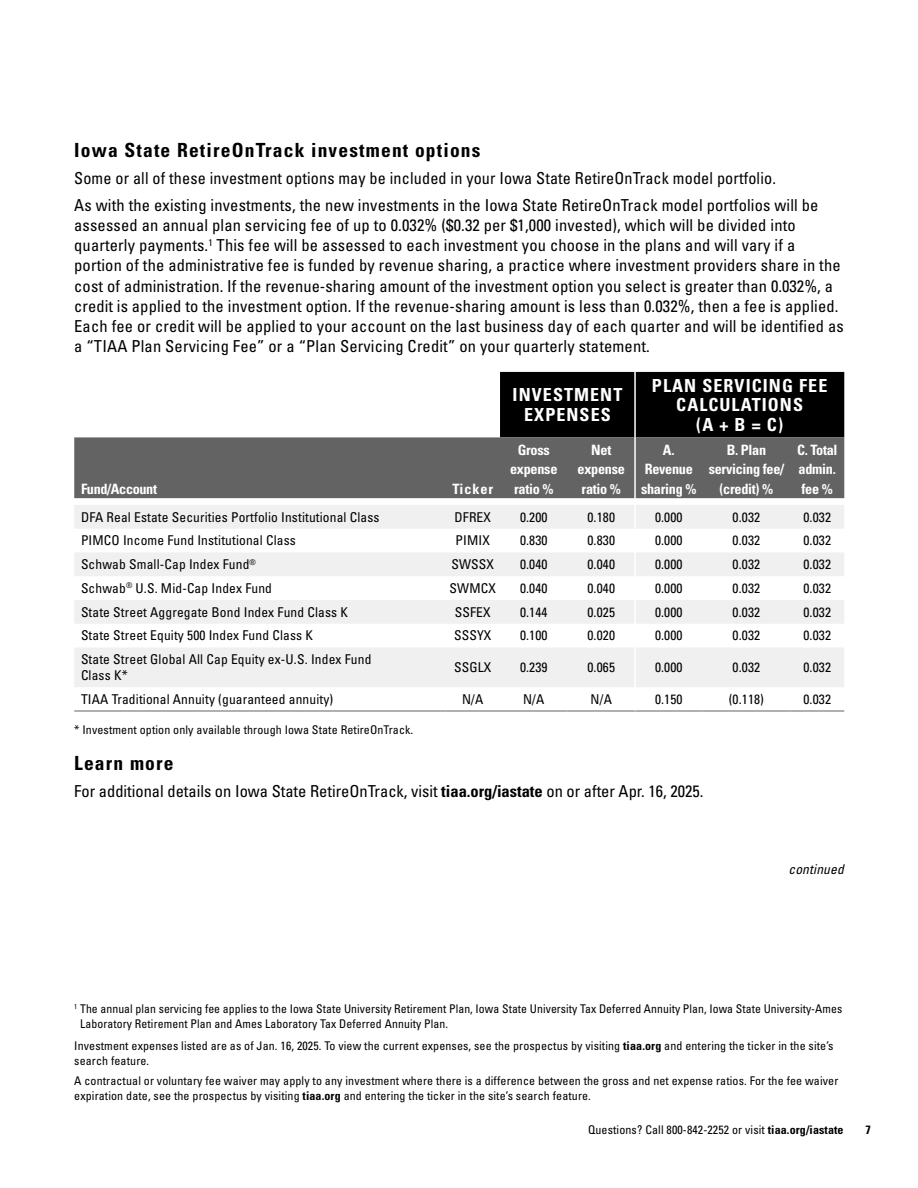
<style>
.page{position:relative;width:918px;height:1188px;background:#fff}
.page>*{position:absolute;margin:0;border:0;box-sizing:border-box;transform-origin:0 0}
.Subhead{font:700 condensed 19.5px "Univers LT Std";letter-spacing:.06em;color:#000}
.Table_col_hds{font:700 condensed 18px/19.5px "Univers LT Std";letter-spacing:.06em;color:#fff;text-align:center}
.Body_text{font:condensed 16.5px/20.2px "Univers LT Std";letter-spacing:.01em;color:#000}
.Table_col_hds-2{font:700 condensed 14.25px/19.5px "Univers LT Std";letter-spacing:-.02em;color:#fff;text-align:center}
.Table_body_text{font:condensed 13.5px/16.5px "Univers LT Std";letter-spacing:.01em;color:#000}
.t1{font:italic condensed 13.5px "Univers LT Std";letter-spacing:.01em;color:#000}
.Footnote{font:condensed 12px/15px "Univers LT Std";letter-spacing:.01em;color:#000}
.Space_behind_charts{font:condensed 12px/15px "Univers LT Std";letter-spacing:.005em;color:#000}
.t2{font:700 condensed 12px "Univers LT Std";color:#000}
.s1{font-weight:700}
</style>
<div class="page">
<div style="left:500px;top:372px;width:344px;height:65px;background:#000"></div>
<div style="left:74px;top:437px;width:770px;height:61px;background:#646363"></div>
<svg style="left:74px;top:505px;width:770px;height:182px;fill:#f0f0f0"></svg>
<svg style="left:74px;top:552px;width:770px;height:72px;fill:#f0f0f0"></svg>
<hr style="left:74px;top:711px;width:372px;height:1px;background:#646363">
<hr style="left:446px;top:711px;width:54px;height:1px;background:#646363">
<hr style="left:500px;top:711px;width:68px;height:1px;background:#646363">
<hr style="left:568px;top:711px;width:67px;height:1px;background:#646363">
<hr style="left:635px;top:711px;width:68px;height:1px;background:#646363">
<hr style="left:703px;top:711px;width:87px;height:1px;background:#646363">
<hr style="left:790px;top:711px;width:54px;height:1px;background:#646363">
<hr style="left:634px;top:505px;width:2px;height:24px;background:#fff">
<hr style="left:634px;top:529px;width:2px;height:23px;background:#fff">
<hr style="left:634px;top:552px;width:2px;height:24px;background:#fff">
<hr style="left:634px;top:576px;width:2px;height:24px;background:#fff">
<hr style="left:634px;top:600px;width:2px;height:24px;background:#fff">
<hr style="left:634px;top:624px;width:2px;height:23px;background:#fff">
<hr style="left:634px;top:647px;width:2px;height:40px;background:#fff">
<hr style="left:634px;top:372px;width:2px;height:65px;background:#fff">
<hr style="left:634px;top:437px;width:2px;height:61px;background:#fff">
<p class="Subhead" style="left:74px;top:138px;width:408px">Iowa State RetireOnTrack investment options</p>
<p class="Body_text" style="left:74px;top:167px;width:703px">Some or all of these investment options may be included in your Iowa State RetireOnTrack model portfolio.</p>
<p class="Body_text" style="left:74px;top:194px;width:771px">As with the existing investments, the new investments in the Iowa State RetireOnTrack model portfolios will be assessed an annual plan servicing fee of up to 0.032% ($0.32 per $1,000 invested), which will be divided into quarterly payments.<sup>1</sup> This fee will be assessed to each investment you choose in the plans and will vary if a portion of the administrative fee is funded by revenue sharing, a practice where investment providers share in the cost of administration. If the revenue-sharing amount of the investment option you select is greater than 0.032%, a credit is applied to the investment option. If the revenue-sharing amount is less than 0.032%, then a fee is applied.<br>Each fee or credit will be applied to your account on the last business day of each quarter and will be identified as a “TIAA Plan Servicing Fee” or a “Plan Servicing Credit” on your quarterly statement.</p>
<p class="Table_col_hds" style="left:513px;top:385px;width:111px">INVESTMENT<br>EXPENSES</p>
<p class="Table_col_hds" style="left:652px;top:375px;width:177px">PLAN SERVICING FEE<br>CALCULATIONS<br>(A + B = C)</p>
<p class="Table_col_hds-2" style="left:81px;top:479px;width:78px">Fund/Account</p>
<p class="Table_col_hds-2" style="left:452px;top:479px;width:42px">Ticker</p>
<p class="Table_col_hds-2" style="left:510px;top:440px;width:49px">Gross expense ratio %</p>
<p class="Table_col_hds-2" style="left:578px;top:440px;width:49px">Net expense ratio %</p>
<p class="Table_col_hds-2" style="left:641px;top:440px;width:57px">A.<br>Revenue sharing %</p>
<p class="Table_col_hds-2" style="left:709px;top:440px;width:77px">B. Plan servicing fee/ (credit) %</p>
<p class="Table_col_hds-2" style="left:797px;top:440px;width:42px;text-align:justify">C. Total admin. fee %</p>
<p class="Table_body_text" style="left:81px;top:508px;width:300px">DFA Real Estate Securities Portfolio Institutional Class</p>
<p class="Table_body_text" style="left:454px;top:508px;width:38px">DFREX</p>
<p class="Table_body_text" style="left:520px;top:508px;width:29px">0.200</p>
<p class="Table_body_text" style="left:588px;top:508px;width:29px">0.180</p>
<p class="Table_body_text" style="left:655px;top:508px;width:29px">0.000</p>
<p class="Table_body_text" style="left:733px;top:508px;width:29px">0.032</p>
<p class="Table_body_text" style="left:804px;top:508px;width:29px">0.032</p>
<p class="Table_body_text" style="left:81px;top:532px;width:216px">PIMCO Income Fund Institutional Class</p>
<p class="Table_body_text" style="left:456px;top:532px;width:36px">PIMIX</p>
<p class="Table_body_text" style="left:520px;top:532px;width:29px">0.830</p>
<p class="Table_body_text" style="left:588px;top:532px;width:29px">0.830</p>
<p class="Table_body_text" style="left:655px;top:532px;width:29px">0.000</p>
<p class="Table_body_text" style="left:733px;top:532px;width:29px">0.032</p>
<p class="Table_body_text" style="left:804px;top:532px;width:29px">0.032</p>
<p class="Table_body_text" style="left:81px;top:556px;width:176px">Schwab Small-Cap Index Fund<sup>®</sup></p>
<p class="Table_body_text" style="left:451px;top:556px;width:44px">SWSSX</p>
<p class="Table_body_text" style="left:520px;top:556px;width:29px">0.040</p>
<p class="Table_body_text" style="left:588px;top:556px;width:29px">0.040</p>
<p class="Table_body_text" style="left:655px;top:556px;width:29px">0.000</p>
<p class="Table_body_text" style="left:733px;top:556px;width:29px">0.032</p>
<p class="Table_body_text" style="left:804px;top:556px;width:29px">0.032</p>
<p class="Table_body_text" style="left:81px;top:580px;width:193px">Schwab<sup>®</sup> U.S. Mid-Cap Index Fund</p>
<p class="Table_body_text" style="left:450px;top:580px;width:48px">SWMCX</p>
<p class="Table_body_text" style="left:520px;top:580px;width:29px">0.040</p>
<p class="Table_body_text" style="left:588px;top:580px;width:29px">0.040</p>
<p class="Table_body_text" style="left:655px;top:580px;width:29px">0.000</p>
<p class="Table_body_text" style="left:733px;top:580px;width:29px">0.032</p>
<p class="Table_body_text" style="left:804px;top:580px;width:29px">0.032</p>
<p class="Table_body_text" style="left:81px;top:603px;width:269px">State Street Aggregate Bond Index Fund Class K</p>
<p class="Table_body_text" style="left:455px;top:603px;width:37px">SSFEX</p>
<p class="Table_body_text" style="left:520px;top:603px;width:29px">0.144</p>
<p class="Table_body_text" style="left:588px;top:603px;width:29px">0.025</p>
<p class="Table_body_text" style="left:655px;top:603px;width:29px">0.000</p>
<p class="Table_body_text" style="left:733px;top:603px;width:29px">0.032</p>
<p class="Table_body_text" style="left:804px;top:603px;width:29px">0.032</p>
<p class="Table_body_text" style="left:81px;top:627px;width:233px">State Street Equity 500 Index Fund Class K</p>
<p class="Table_body_text" style="left:454px;top:627px;width:39px">SSSYX</p>
<p class="Table_body_text" style="left:520px;top:627px;width:29px">0.100</p>
<p class="Table_body_text" style="left:588px;top:627px;width:29px">0.020</p>
<p class="Table_body_text" style="left:655px;top:627px;width:29px">0.000</p>
<p class="Table_body_text" style="left:733px;top:627px;width:29px">0.032</p>
<p class="Table_body_text" style="left:804px;top:627px;width:29px">0.032</p>
<p class="Table_body_text" style="left:81px;top:651px;width:292px">State Street Global All Cap Equity ex-U.S. Index Fund<br>Class K*</p>
<p class="Table_body_text" style="left:454px;top:659px;width:39px">SSGLX</p>
<p class="Table_body_text" style="left:520px;top:659px;width:29px">0.239</p>
<p class="Table_body_text" style="left:588px;top:659px;width:29px">0.065</p>
<p class="Table_body_text" style="left:655px;top:659px;width:29px">0.000</p>
<p class="Table_body_text" style="left:733px;top:659px;width:29px">0.032</p>
<p class="Table_body_text" style="left:804px;top:659px;width:29px">0.032</p>
<p class="Table_body_text" style="left:81px;top:691px;width:254px">TIAA Traditional Annuity (guaranteed annuity)</p>
<p class="Table_body_text" style="left:462px;top:691px;width:23px">N/A</p>
<p class="Table_body_text" style="left:523px;top:691px;width:23px">N/A</p>
<p class="Table_body_text" style="left:591px;top:691px;width:23px">N/A</p>
<p class="Table_body_text" style="left:655px;top:691px;width:29px">0.150</p>
<p class="Table_body_text" style="left:729px;top:691px;width:37px">(0.118)</p>
<p class="Table_body_text" style="left:804px;top:691px;width:29px">0.032</p>
<p class="Footnote" style="left:74px;top:722px;width:341px">* Investment option only available through Iowa State RetireOnTrack.</p>
<p class="Subhead" style="left:74px;top:751px;width:101px">Learn more</p>
<p class="Body_text" style="left:74px;top:781px;width:631px">For additional details on Iowa State RetireOnTrack, visit <span class="s1">tiaa.org/iastate</span> on or after Apr. 16, 2025.</p>
<p class="t1" style="left:789px;top:861px;width:57px">continued</p>
<p class="Space_behind_charts" style="left:80px;top:1001px;width:764px;text-indent:-6px"><sup>1</sup> The annual plan servicing fee applies to the Iowa State University Retirement Plan, Iowa State University Tax Deferred Annuity Plan, Iowa State University-Ames<br>Laboratory Retirement Plan and Ames Laboratory Tax Deferred Annuity Plan.</p>
<p class="Footnote" style="left:74px;top:1038px;width:761px">Investment expenses listed are as of Jan. 16, 2025. To view the current expenses, see the prospectus by visiting <span class="s1">tiaa.org</span> and entering the ticker in the site’s search feature.</p>
<p class="Footnote" style="left:74px;top:1073px;width:766px">A contractual or voluntary fee waiver may apply to any investment where there is a difference between the gross and net expense ratios. For the fee waiver expiration date, see the prospectus by visiting <span class="s1">tiaa.org</span> and entering the ticker in the site’s search feature.</p>
<p class="Footnote" style="left:588px;top:1122px;width:257px">Questions? Call 800-842-2252 or visit <span class="s1">tiaa.org/iastate</span></p>
<p class="t2" style="left:865px;top:1122px;width:7px">7</p>
</div>
